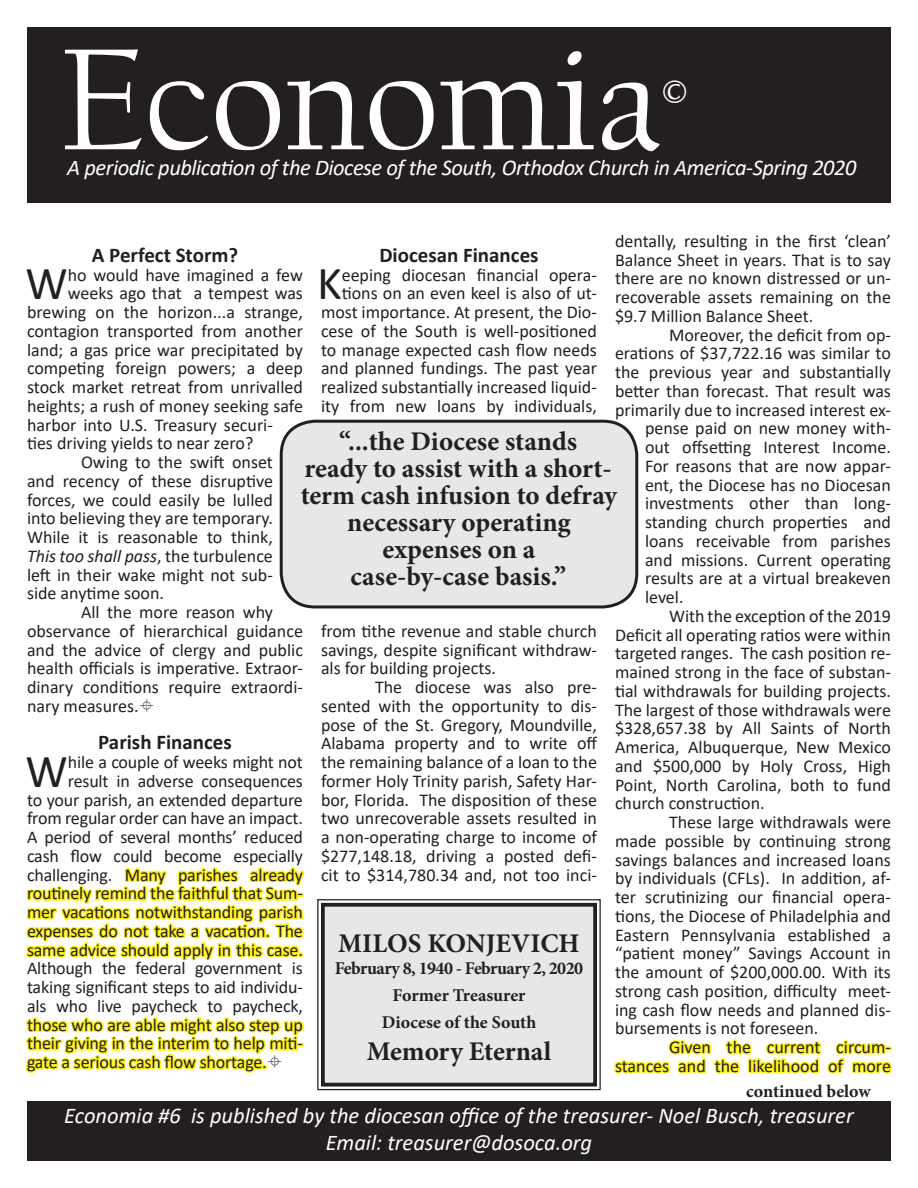
<style>
.page{position:relative;width:918px;height:1188px;background:#fff}
.page>*{position:absolute;margin:0;border:0;box-sizing:border-box;transform-origin:0 0}
.t1{font:150px "Californian FB";color:#fff}
.t2{font:47.55px "Calibri";color:#231f20}
.t3{font:700 45px "Californian FB";color:#fff}
.t4{font:700 27px/27px "Minion Pro";color:#231f20;text-align:center}
.t5{font:italic 22.5px "Calibri";color:#fff}
.t6{font:italic 22.5px "Calibri";letter-spacing:-.02em;color:#fff}
.t7{font:700 21px "Calibri";color:#231f20}
.t8{font:18px/18.8px "Calibri";color:#231f20;text-align:justify}
.t9{font:700 18px "Minion Pro";letter-spacing:-.005em;color:#231f20}
.t10{font:italic 18px "Calibri";color:#231f20}
.t11{font:700 18px "Minion Pro";letter-spacing:-.03em;color:#231f20}
.s1{font-style:normal}
</style>
<div class="page">
<svg style="left:26px;top:866px;width:279px;height:95px"></svg>
<svg style="left:614px;top:1039px;width:278px;height:35px"></svg>
<div style="left:27px;top:1102px;width:864px;height:59px;background:#231f20"></div>
<div style="left:27px;top:27px;width:864px;height:176px;background:#231f20"></div>
<div style="left:67px;top:158px;width:821px;height:27px;background:#231f20"></div>
<svg style="left:317px;top:899px;width:284px;height:192px;background:#e1e2e4"></svg>
<div style="left:321px;top:903px;width:276px;height:183px;border:4px solid #231f20"></div>
<div style="left:281px;top:421px;width:356px;height:186px;background:#e6e7e9;border-radius:34px"></div>
<div style="left:280px;top:420px;width:358px;height:188px;border:3px solid #231f20;border-radius:34px"></div>
<svg style="left:25px;top:1016px;width:279px;height:57px"></svg>
<p class="t1" style="left:59px;top:17px;width:604px">Economia</p>
<p class="t3" style="left:662px;top:70px;width:27px">©</p>
<p class="t6" style="left:67px;top:151px;width:791px">A periodic publication of the Diocese of the South, Orthodox Church in America-Spring 2020</p>
<p class="t8" style="left:615px;top:231px;width:278px">dentally, resulting in the first ‘clean’ Balance Sheet in years. That is to say there are no known distressed or un&shy;recoverable assets remaining on the $9.7 Million Balance Sheet.</p>
<p class="t8" style="left:669px;top:325px;width:223px">Moreover, the deficit from op-</p>
<p class="t8" style="left:615px;top:343px;width:277px">erations of $37,722.16 was similar to</p>
<p class="t8" style="left:615px;top:362px;width:277px">the previous year and substantially</p>
<p class="t8" style="left:615px;top:381px;width:277px">better than forecast. That result was</p>
<p class="t8" style="left:615px;top:400px;width:277px">primarily due to increased interest ex-</p>
<p class="t8" style="left:645px;top:418px;width:247px">pense paid on new money with-</p>
<p class="t8" style="left:645px;top:437px;width:247px">out offsetting Interest Income.</p>
<p class="t8" style="left:645px;top:456px;width:247px">For reasons that are now appar-</p>
<p class="t8" style="left:645px;top:475px;width:247px">ent, the Diocese has no Diocesan</p>
<p class="t8" style="left:645px;top:493px;width:247px">investments other than long-</p>
<p class="t8" style="left:645px;top:512px;width:247px">standing church properties and</p>
<p class="t8" style="left:645px;top:531px;width:247px">loans receivable from parishes</p>
<p class="t8" style="left:645px;top:550px;width:247px">and missions. Current operating</p>
<p class="t8" style="left:645px;top:568px;width:247px">results are at a virtual breakeven</p>
<p class="t8" style="left:645px;top:587px;width:40px">level.</p>
<p class="t8" style="left:615px;top:606px;width:278px;text-indent:54px">With the exception of the 2019<br>Deficit all operating ratios were within targeted ranges. The cash position re&shy;mained strong in the face of substan&shy;tial withdrawals for building projects.<br>The largest of those withdrawals were $328,657.38 by All Saints of North America, Albuquerque, New Mexico and $500,000 by Holy Cross, High Point, North Carolina, both to fund church construction.</p>
<p class="t8" style="left:615px;top:812px;width:278px;text-indent:54px">These large withdrawals were made possible by continuing strong savings balances and increased loans by individuals (CFLs). In addition, af&shy;ter scrutinizing our financial opera&shy;tions, the Diocese of Philadelphia and Eastern Pennsylvania established a “patient money” Savings Account in the amount of $200,000.00. With its strong cash position, difficulty meet&shy;ing cash flow needs and planned dis&shy;bursements is not foreseen.</p>
<p class="t8" style="left:615px;top:1037px;width:277px;text-align:right">Given the current circum&shy;stances and the likelihood of more</p>
<p class="t9" style="left:746px;top:1078px;width:126px">continued below</p>
<p class="t5" style="left:64px;top:1100px;width:791px">Economia #6 is published by the diocesan office of the treasurer- Noel Busch, treasurer</p>
<p class="t5" style="left:326px;top:1127px;width:268px">Email: treasurer@dosoca.org</p>
<p class="t7" style="left:92px;top:240px;width:148px">A Perfect Storm?</p>
<p class="t7" style="left:379px;top:240px;width:161px">Diocesan Finances</p>
<p class="t8" style="left:321px;top:265px;width:278px;text-align:right">eeping diocesan financial opera&shy;tions on an even keel is also of ut&shy;most importance. At present, the Dio&shy;cese of the South is well-positioned to manage expected cash flow needs and planned fundings. The past year realized substantially increased liquid&shy;ity from new loans by individuals,</p>
<p class="t2" style="left:26px;top:251px;width:44px">W</p>
<p class="t8" style="left:68px;top:265px;width:237px">ho would have imagined a few</p>
<p class="t2" style="left:317px;top:251px;width:26px">K</p>
<p class="t8" style="left:68px;top:284px;width:237px">weeks ago that a tempest was</p>
<p class="t8" style="left:27px;top:302px;width:278px">brewing on the horizon...a strange,</p>
<p class="t8" style="left:27px;top:321px;width:277px">contagion transported from another</p>
<p class="t8" style="left:27px;top:340px;width:277px">land; a gas price war precipitated by</p>
<p class="t8" style="left:27px;top:359px;width:278px">competing foreign powers; a deep</p>
<p class="t8" style="left:27px;top:377px;width:277px">stock market retreat from unrivalled</p>
<p class="t8" style="left:27px;top:396px;width:278px">heights; a rush of money seeking safe</p>
<p class="t8" style="left:27px;top:415px;width:247px">harbor into U.S. Treasury securi-</p>
<p class="t8" style="left:27px;top:434px;width:228px">ties driving yields to near zero?</p>
<p class="t8" style="left:81px;top:452px;width:193px">Owing to the swift onset</p>
<p class="t8" style="left:27px;top:471px;width:247px">and recency of these disruptive</p>
<p class="t8" style="left:27px;top:490px;width:247px">forces, we could easily be lulled</p>
<p class="t8" style="left:27px;top:509px;width:247px">into believing they are temporary.</p>
<p class="t8" style="left:27px;top:527px;width:247px">While it is reasonable to think,</p>
<p class="t10" style="left:27px;top:543px;width:247px">This too shall pass<span class="s1">, the turbulence</span></p>
<p class="t8" style="left:27px;top:565px;width:247px">left in their wake might not sub-</p>
<p class="t8" style="left:27px;top:584px;width:139px">side anytime soon.</p>
<p class="t8" style="left:27px;top:602px;width:277px;text-align:left;text-indent:54px">All the more reason why observance of hierarchical guidance and the advice of clergy and public health officials is imperative. Extraor&shy;dinary conditions require extraordi&shy;nary measures.</p>
<p class="t7" style="left:98px;top:728px;width:135px">Parish Finances</p>
<p class="t2" style="left:26px;top:738px;width:44px">W</p>
<p class="t8" style="left:68px;top:752px;width:237px">hile a couple of weeks might not</p>
<p class="t4" style="left:301px;top:427px;width:318px">“...the Diocese stands<br>ready to assist with a short&shy;term cash infusion to defray</p>
<p class="t4" style="left:347px;top:508px;width:225px">necessary operating</p>
<p class="t4" style="left:382px;top:535px;width:154px">expenses on a</p>
<p class="t4" style="left:350px;top:562px;width:217px">case-by-case basis.”</p>
<p class="t8" style="left:321px;top:621px;width:277px">from tithe revenue and stable church savings, despite significant withdraw&shy;als for building projects.</p>
<p class="t8" style="left:321px;top:677px;width:278px;text-indent:54px">The diocese was also pre&shy;sented with the opportunity to dis&shy;pose of the St. Gregory, Moundville, Alabama property and to write off the remaining balance of a loan to the former Holy Trinity parish, Safety Har&shy;bor, Florida. The disposition of these two unrecoverable assets resulted in a non-operating charge to income of $277,148.18, driving a posted defi&shy;cit to $314,780.34 and, not too inci-</p>
<p class="t8" style="left:68px;top:771px;width:237px">result in adverse consequences</p>
<p class="t8" style="left:27px;top:790px;width:277px">to your parish, an extended departure</p>
<p class="t8" style="left:27px;top:809px;width:277px">from regular order can have an impact.</p>
<p class="t8" style="left:27px;top:827px;width:277px">A period of several months’ reduced</p>
<p class="t8" style="left:27px;top:846px;width:277px">cash flow could become especially</p>
<p class="t8" style="left:27px;top:865px;width:277px">challenging. Many parishes already</p>
<p class="t8" style="left:27px;top:884px;width:277px">routinely remind the faithful that Sum-</p>
<p class="t8" style="left:27px;top:902px;width:277px">mer vacations notwithstanding parish</p>
<p class="t8" style="left:27px;top:921px;width:277px">expenses do not take a vacation. The</p>
<p class="t8" style="left:27px;top:940px;width:277px">same advice should apply in this case.</p>
<p class="t8" style="left:27px;top:959px;width:277px">Although the federal government is</p>
<p class="t8" style="left:27px;top:977px;width:277px">taking significant steps to aid individu-</p>
<p class="t8" style="left:27px;top:996px;width:277px">als who live paycheck to paycheck,</p>
<p class="t8" style="left:27px;top:1015px;width:277px">those who are able might also step up</p>
<p class="t8" style="left:27px;top:1034px;width:277px">their giving in the interim to help miti-</p>
<p class="t8" style="left:27px;top:1052px;width:241px">gate a serious cash flow shortage.</p>
<p class="t4" style="left:338px;top:930px;width:243px">MILOS KONJEVICH</p>
<p class="t11" style="left:335px;top:955px;width:250px">February 8, 1940 - February 2, 2020</p>
<p class="t9" style="left:393px;top:982px;width:134px">Former Treasurer</p>
<p class="t9" style="left:382px;top:1009px;width:156px">Diocese of the South</p>
<p class="t4" style="left:367px;top:1038px;width:186px">Memory Eternal</p>
</div>
